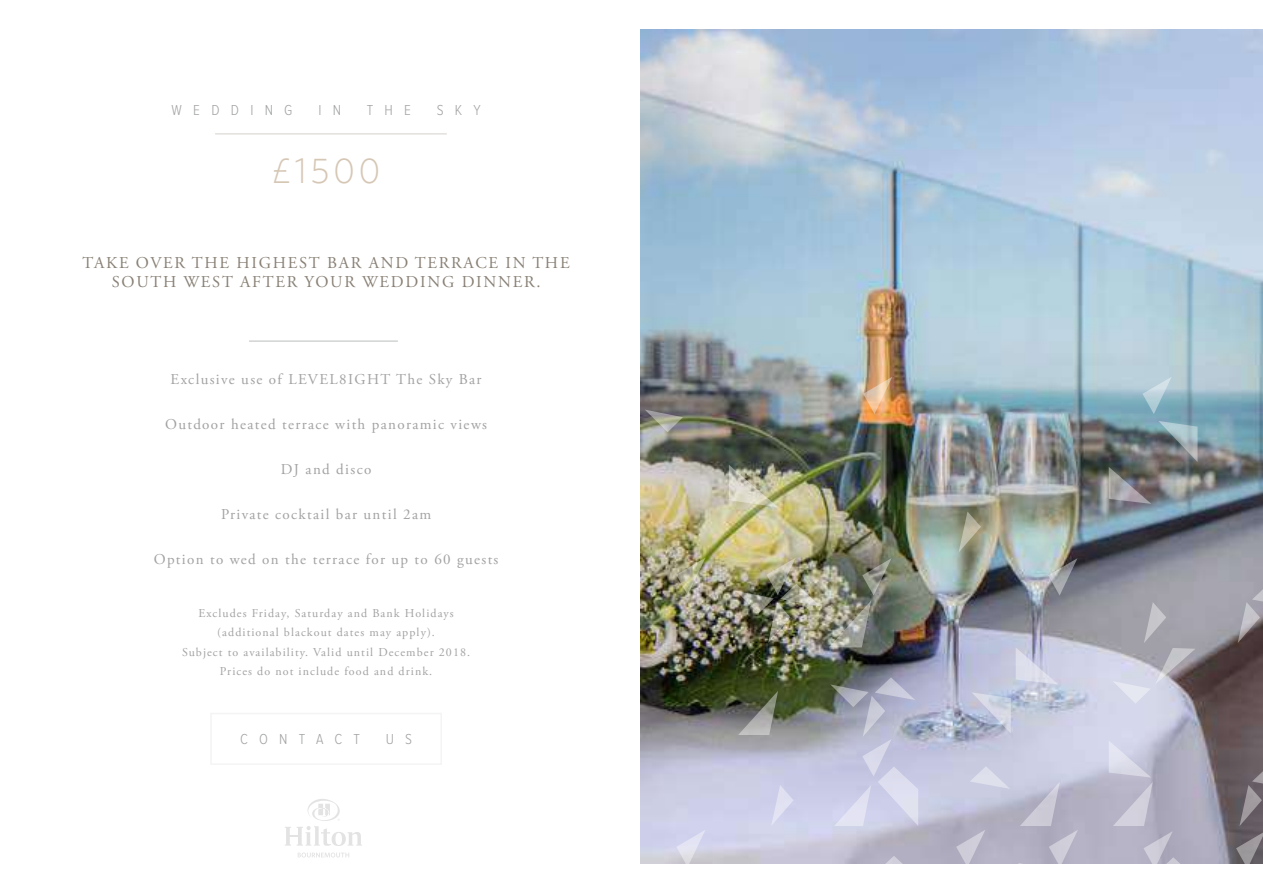
<style>
.page{position:relative;width:1263px;height:893px;background:#fff}
.page>*{position:absolute;margin:0;border:0;box-sizing:border-box;transform-origin:0 0}
.t1{font:300 36px "Whitney";color:#d6c7b5}
.t2{font:16.5px/19.8px "Adobe Garamond Pro";letter-spacing:.105em;color:#888075;text-align:center}
.t3{font:15px "Adobe Garamond Pro";letter-spacing:.09em;color:#a2a2a2}
.t4{font:300 15px "Proxima Nova Cond";letter-spacing:.75em;color:#a2a3a3}
.t5{font:12px/19.5px "Adobe Garamond Pro";letter-spacing:.09em;color:#a2a2a2;text-align:center}
</style>
<div class="page">
<img style="left:640px;top:30px;width:623px;height:833px">
<hr style="left:215px;top:133px;width:232px;height:2px;background:#888175">
<hr style="left:249px;top:340px;width:149px;height:2px;background:#d1d3d4">
<svg style="left:285px;top:799px;width:77px;height:47px"></svg>
<svg style="left:298px;top:852px;width:51px;height:5px"></svg>
<div style="left:210px;top:713px;width:232px;height:52px;border:2px solid #d1d3d4"></div>
<svg style="left:956px;top:830px;width:29px;height:34px"></svg>
<svg style="left:676px;top:830px;width:29px;height:34px"></svg>
<svg style="left:970px;top:766px;width:40px;height:23px"></svg>
<svg style="left:645px;top:410px;width:38px;height:22px"></svg>
<svg style="left:1048px;top:558px;width:29px;height:38px"></svg>
<svg style="left:676px;top:558px;width:29px;height:37px"></svg>
<img style="left:736px;top:558px;width:84px;height:85px">
<svg style="left:1142px;top:377px;width:30px;height:37px"></svg>
<svg style="left:863px;top:377px;width:29px;height:37px"></svg>
<svg style="left:958px;top:511px;width:23px;height:42px"></svg>
<svg style="left:1113px;top:602px;width:82px;height:102px;background:#b1b0ba"></svg>
<svg style="left:1237px;top:584px;width:26px;height:59px;background:#979199"></svg>
<svg style="left:771px;top:785px;width:22px;height:41px"></svg>
<svg style="left:1205px;top:766px;width:58px;height:98px;background:#7e7881"></svg>
<svg style="left:829px;top:558px;width:62px;height:89px;background:#7d8174"></svg>
<svg style="left:738px;top:691px;width:40px;height:44px;background:#777b6e"></svg>
<svg style="left:1018px;top:782px;width:60px;height:82px;background:#b8b6c8"></svg>
<svg style="left:866px;top:856px;width:52px;height:8px"></svg>
<svg style="left:830px;top:677px;width:88px;height:149px;background:#babcd1"></svg>
<svg style="left:972px;top:692px;width:39px;height:41px;background:#bdc3d6"></svg>
<svg style="left:1158px;top:421px;width:39px;height:41px;background:#879499"></svg>
<svg style="left:729px;top:465px;width:49px;height:42px;background:#b5b39b"></svg>
<svg style="left:1109px;top:740px;width:88px;height:124px;background:#b8b6c7"></svg>
<svg style="left:1016px;top:647px;width:42px;height:37px;background:#cfd1e3"></svg>
<svg style="left:1109px;top:467px;width:42px;height:37px;background:#817e7f"></svg>
<p class="t4" style="left:172px;top:103px;width:122px">WEDDING</p>
<p class="t4" style="left:318px;top:103px;width:24px">I N</p>
<p class="t4" style="left:367px;top:103px;width:46px">THE</p>
<p class="t4" style="left:437px;top:103px;width:45px">SKY</p>
<h1 class="t1" style="left:272px;top:149px;width:111px">£1500</h1>
<h2 class="t2" style="left:83px;top:253px;width:488px">TAKE OVER THE HIGHEST BAR AND TERRACE IN THE<br>SOUTH WEST AFTER YOUR WEDDING DINNER.</h2>
<p class="t3" style="left:171px;top:371px;width:312px">Exclusive use of LEVEL8IGHT The Sky Bar</p>
<p class="t3" style="left:165px;top:416px;width:323px">Outdoor heated terrace with panoramic views</p>
<p class="t3" style="left:281px;top:461px;width:92px">DJ and disco</p>
<p class="t3" style="left:221px;top:506px;width:212px">Private cocktail bar until 2am</p>
<p class="t3" style="left:154px;top:551px;width:346px">Option to wed on the terrace for up to 60 guests</p>
<p class="t5" style="left:182px;top:604px;width:290px">Excludes Friday, Saturday and Bank Holidays (additional blackout dates may apply).<br>Subject to availability. Valid until December 2018.<br>Prices do not include food and drink.</p>
<p class="t4" style="left:240px;top:732px;width:121px">CONTACT</p>
<p class="t4" style="left:386px;top:732px;width:28px">U S</p>
</div>
